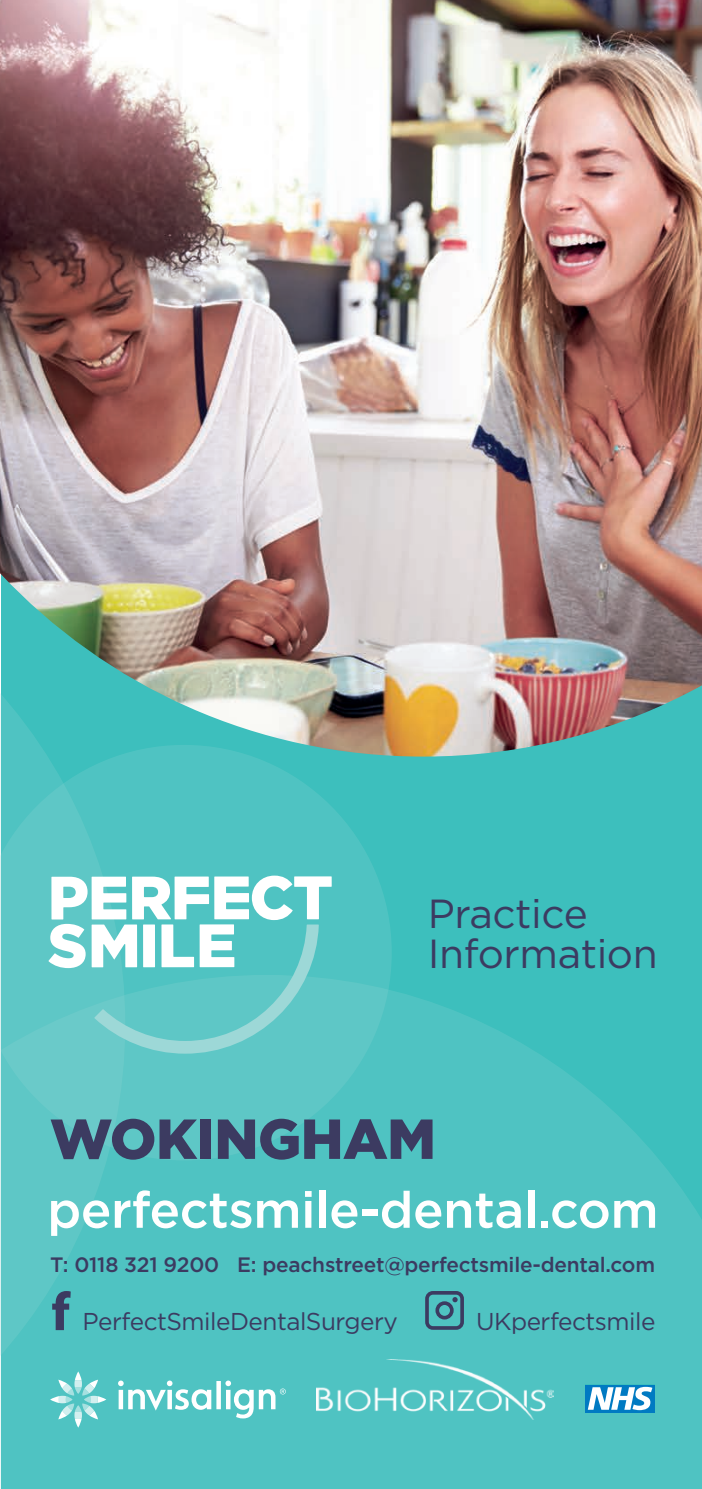
<style>
.page{position:relative;width:702px;height:1489px;background:#fff}
.page>*{position:absolute;margin:0;border:0;box-sizing:border-box;transform-origin:0 0}
.t1{font:900 56.25px "Gotham";letter-spacing:-.01em;color:#3c3b61}
.t2{font:500 50.75px "Gotham";letter-spacing:-.01em;color:#fff}
.t3{font:40.5px/39.8px "Gotham";letter-spacing:-.01em;color:#3c3b61}
.t4{font:24.25px "Gotham";letter-spacing:-.02em;color:#3c3b61}
.t5{font:500 20.75px "Gotham";letter-spacing:-.01em;color:#3c3b61}
</style>
<div class="page">
<div style="left:1px;top:560px;width:701px;height:928px;background:#3dbfbd"></div>
<img style="left:0;top:0;width:702px;height:756px">
<svg style="left:0;top:523px;width:125px;height:222px"></svg>
<svg style="left:0;top:991px;width:702px;height:497px;fill:#4fc3c2"></svg>
<svg style="left:0;top:745px;width:392px;height:415px"></svg>
<svg style="left:48px;top:875px;width:284px;height:178px"></svg>
<svg style="left:118px;top:1380px;width:168px;height:38px"></svg>
<svg style="left:50px;top:1371px;width:56px;height:56px"></svg>
<img style="left:316px;top:1359px;width:237px;height:60px">
<svg style="left:585px;top:1384px;width:70px;height:28px"></svg>
<svg style="left:587px;top:1386px;width:65px;height:23px"></svg>
<svg style="left:423px;top:1289px;width:42px;height:42px"></svg>
<svg style="left:52px;top:1290px;width:19px;height:39px"></svg>
<h3 class="t3" style="left:427px;top:893px;width:231px">Practice<br>Information</h3>
<h1 class="t1" style="left:50px;top:1100px;width:388px">WOKINGHAM</h1>
<h2 class="t2" style="left:47px;top:1176px;width:613px">perfectsmile-dental.com</h2>
<p class="t5" style="left:50px;top:1251px;width:606px">T: 0118 321 9200 E: peachstreet@perfectsmile-dental.com</p>
<p class="t4" style="left:83px;top:1305px;width:316px">PerfectSmileDentalSurgery</p>
<p class="t4" style="left:476px;top:1305px;width:181px">UKperfectsmile</p>
</div>
